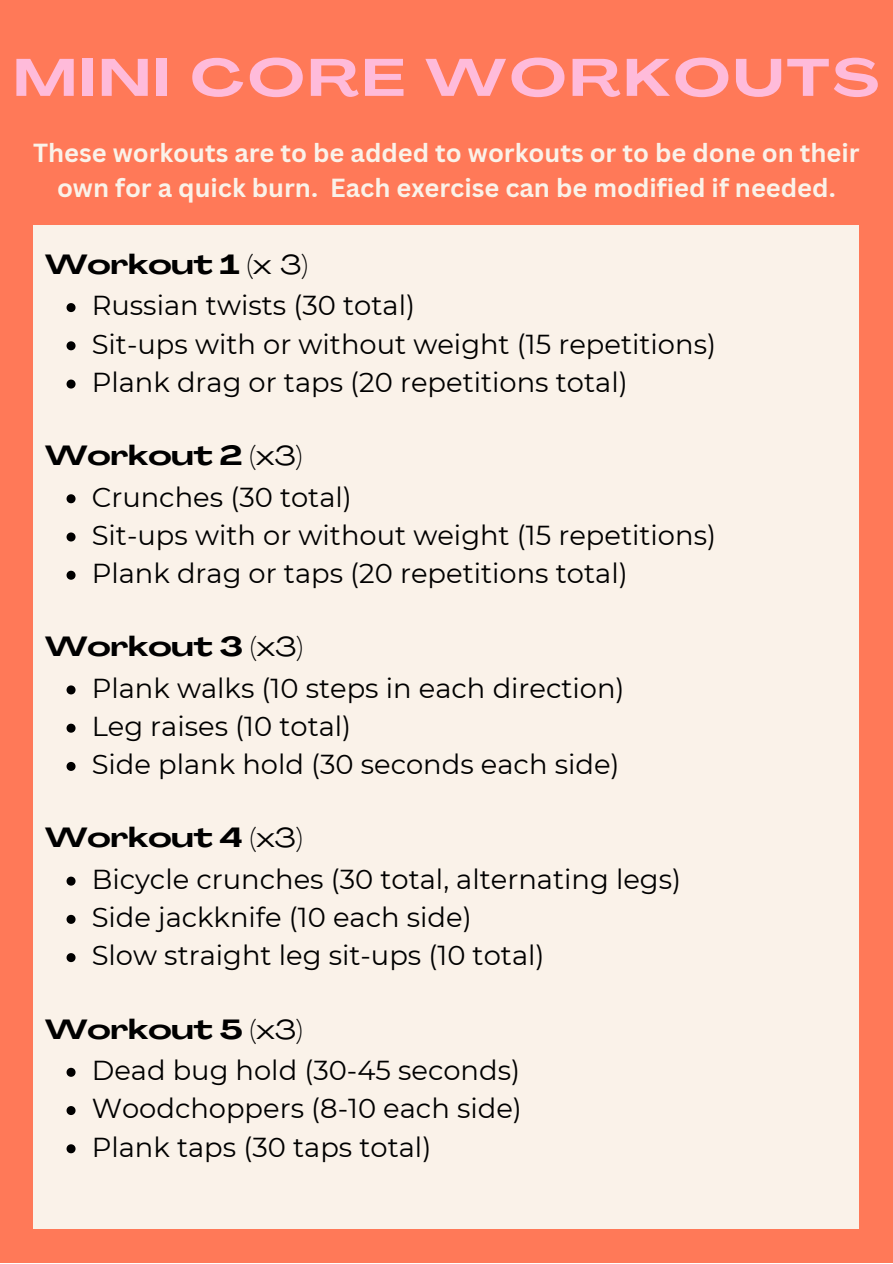
<style>
.page{position:relative;width:893px;height:1264px;background:#fff}
.page>*{position:absolute;margin:0;border:0;box-sizing:border-box;transform-origin:0 0}
.t1{font:700 51.9px "Agrandir Grand";letter-spacing:.07em;color:#ffbbda}
.t2{font:27.3px "Montserrat";color:#000}
.t3{font:700 27.3px "Agrandir Grand";color:#000}
.t4{font:700 25.5px/34.8px "Canva Sans";color:#faf2e9;text-align:center}
.s1{font-weight:400}
</style>
<div class="page">
<div style="left:0;top:0;width:892px;height:1262px;background:#ff7958"></div>
<div style="left:34px;top:225px;width:824px;height:1003px;background:#faf2e9"></div>
<svg style="left:67px;top:303px;width:9px;height:9px"></svg>
<svg style="left:67px;top:341px;width:9px;height:9px"></svg>
<svg style="left:67px;top:379px;width:9px;height:9px"></svg>
<svg style="left:67px;top:494px;width:9px;height:9px"></svg>
<svg style="left:67px;top:532px;width:9px;height:9px"></svg>
<svg style="left:67px;top:570px;width:9px;height:9px"></svg>
<svg style="left:67px;top:685px;width:9px;height:9px"></svg>
<svg style="left:67px;top:723px;width:9px;height:9px"></svg>
<svg style="left:67px;top:762px;width:9px;height:9px"></svg>
<svg style="left:67px;top:876px;width:9px;height:9px"></svg>
<svg style="left:67px;top:914px;width:9px;height:9px"></svg>
<svg style="left:67px;top:953px;width:9px;height:9px"></svg>
<svg style="left:67px;top:1067px;width:9px;height:9px"></svg>
<svg style="left:67px;top:1106px;width:9px;height:9px"></svg>
<svg style="left:67px;top:1144px;width:9px;height:9px"></svg>
<p class="t1" style="left:14px;top:57px;width:866px">MINI CORE WORKOUTS</p>
<p class="t4" style="left:33px;top:135px;width:828px">These workouts are to be added to workouts or to be done on their own for a quick burn. Each exercise can be modified if needed.</p>
<p class="t3" style="left:45px;top:253px;width:264px">Workout 1 <span class="s1">(x 3)</span></p>
<p class="t2" style="left:92px;top:289px;width:325px">Russian twists (30 total)</p>
<p class="t2" style="left:92px;top:327px;width:625px">Sit-ups with or without weight (15 repetitions)</p>
<p class="t2" style="left:92px;top:365px;width:537px">Plank drag or taps (20 repetitions total)</p>
<p class="t3" style="left:45px;top:444px;width:259px">Workout 2 <span class="s1">(x3)</span></p>
<p class="t2" style="left:92px;top:480px;width:262px">Crunches (30 total)</p>
<p class="t2" style="left:92px;top:518px;width:625px">Sit-ups with or without weight (15 repetitions)</p>
<p class="t2" style="left:92px;top:556px;width:537px">Plank drag or taps (20 repetitions total)</p>
<p class="t3" style="left:45px;top:635px;width:259px">Workout 3 <span class="s1">(x3)</span></p>
<p class="t2" style="left:92px;top:671px;width:534px">Plank walks (10 steps in each direction)</p>
<p class="t2" style="left:92px;top:709px;width:261px">Leg raises (10 total)</p>
<p class="t2" style="left:92px;top:747px;width:529px">Side plank hold (30 seconds each side)</p>
<p class="t3" style="left:45px;top:827px;width:259px">Workout 4 <span class="s1">(x3)</span></p>
<p class="t2" style="left:92px;top:862px;width:590px">Bicycle crunches (30 total, alternating legs)</p>
<p class="t2" style="left:92px;top:900px;width:381px">Side jackknife (10 each side)</p>
<p class="t2" style="left:92px;top:939px;width:454px">Slow straight leg sit-ups (10 total)</p>
<p class="t3" style="left:45px;top:1018px;width:259px">Workout 5 <span class="s1">(x3)</span></p>
<p class="t2" style="left:92px;top:1053px;width:430px">Dead bug hold (30-45 seconds)</p>
<p class="t2" style="left:92px;top:1091px;width:431px">Woodchoppers (8-10 each side)</p>
<p class="t2" style="left:92px;top:1130px;width:341px">Plank taps (30 taps total)</p>
</div>
